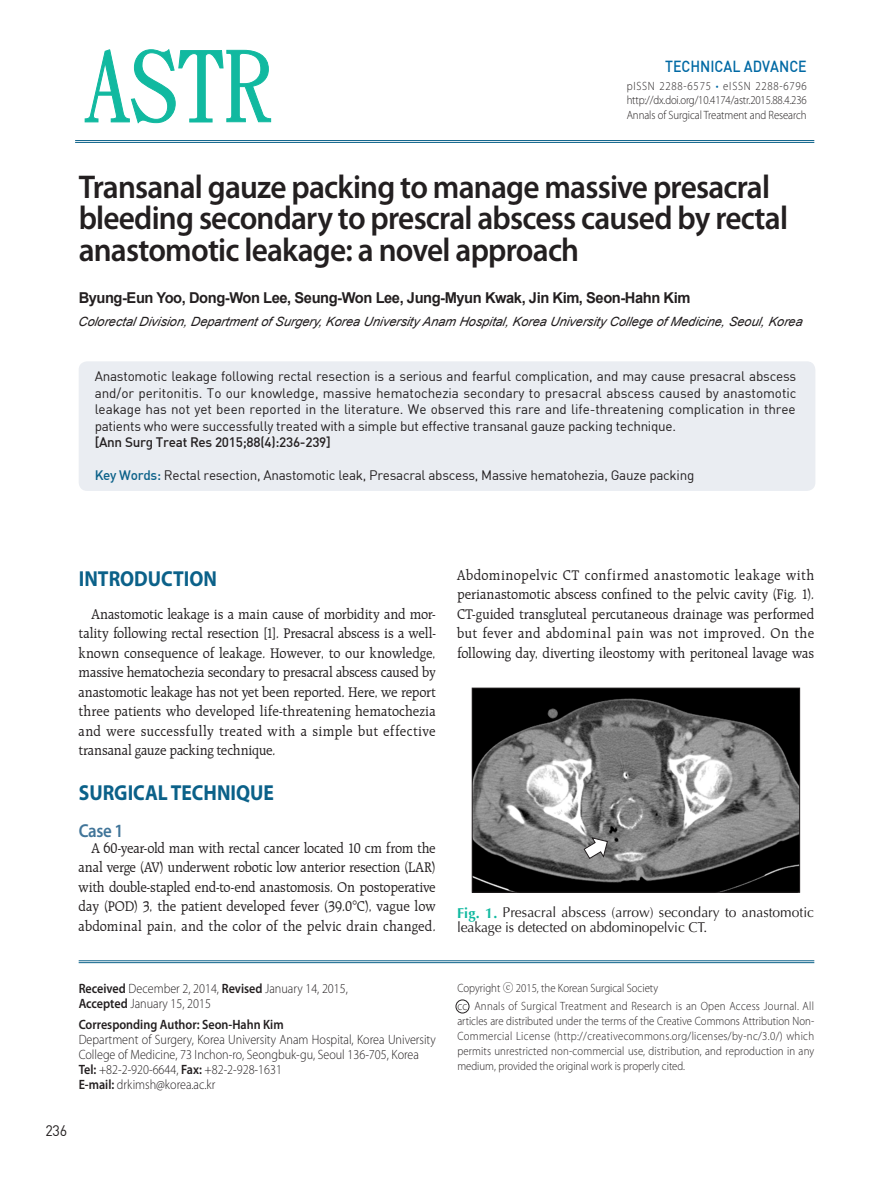
<style>
.page{position:relative;width:893px;height:1191px;background:#fff}
.page>*{position:absolute;margin:0;border:0;box-sizing:border-box;transform-origin:0 0}
.t1{font:600 33px/31.5px "Myriad Pro";letter-spacing:-.025em;color:#231f20;scale:.95 1}
.t2{font:700 21.75px "Myriad Pro";color:#0b6189;scale:.9 1}
.t3{font:600 18.75px "Myriad Pro";color:#417599;scale:.9 1}
.t4{font:15.75px "Dinmed";color:#0069a4;scale:.9 1}
.t5{font:15px/19.5px "Raleigh BT";letter-spacing:-.005em;color:#231f20;text-align:justify;scale:.94 1}
.t6{font:700 15px "Arial";letter-spacing:-.03em;color:#231f20}
.t7{font:15px "Dinreg";color:#231f20;scale:.95 1}
.t8{font:14.25px/15px "Optima LT Std";color:#231f20}
.t9{font:13.5px/16.5px "Dinreg";letter-spacing:-.02em;color:#231f20;text-align:justify}
.t10{font:300 13.5px/15px "Myriad Pro";color:#231f20;scale:.9 1}
.t11{font:13.5px "Dinmed";letter-spacing:-.02em;color:#231f20}
.t12{font:600 13.5px "Myriad Pro";color:#231f20;scale:.9 1}
.t13{font:italic 12.75px "Arial";color:#231f20}
.t14{font:300 12px/15px "Myriad Pro";color:#231f20;text-align:justify;scale:.9 1}
.t15{font:300 12px/18px "Myriad Pro";letter-spacing:.025em;color:#231f20;scale:.9 1}
.s1{font-size:12.45px;color:#0069a4}
.s2{font-family:"Dinmed";color:#0b6189}
.s3{font-weight:600}
.s4{font-weight:700;color:#11b9a0}
.s5{font-family:"Ymjo 420";font-weight:400}
</style>
<div class="page">
<svg style="left:84px;top:49px;width:188px;height:75px"></svg>
<hr style="left:75px;top:140px;width:739px;height:1px;background:#0b6189">
<hr style="left:75px;top:142px;width:739px;height:1px;background:#0b6189">
<div style="left:79px;top:361px;width:736px;height:130px;background:#eaedf2;border-radius:9px"></div>
<div style="left:456px;top:999px;width:13px;height:14px;border:1px solid #231f20;border-radius:50%"></div>
<hr style="left:79px;top:960px;width:735px;height:1px;background:#0b6189">
<hr style="left:79px;top:962px;width:735px;height:1px;background:#0b6189">
<img style="left:474px;top:690px;width:324px;height:200px">
<div style="left:472px;top:688px;width:328px;height:204px;border:1px solid #231f20"></div>
<svg style="left:583px;top:836px;width:25px;height:23px"></svg>
<p class="t4" style="left:665px;top:56px;width:159px">TECHNICAL ADVANCE</p>
<p class="t14" style="left:627px;top:78px;width:202px">pISSN 2288-6575 <span class="s1">•</span> eISSN 2288-6796 http://dx.doi.org/10.4174/astr.2015.88.4.236<br>Annals of Surgical Treatment and Research</p>
<h1 class="t1" style="left:79px;top:170px;width:748px">Transanal gauze packing to manage massive presacral bleeding secondary to prescral abscess caused by rectal anastomotic leakage: a novel approach</h1>
<p class="t6" style="left:79px;top:288px;width:613px">Byung-Eun Yoo, Dong-Won Lee, Seung-Won Lee, Jung-Myun Kwak, Jin Kim, Seon-Hahn Kim</p>
<p class="t13" style="left:78px;top:313px;width:729px">Colorectal Division,Department of Surgery,Korea University Anam Hospital,Korea University College of Medicine,Seoul,Korea</p>
<p class="t9" style="left:95px;top:368px;width:703px">Anastomotic leakage following rectal resection is a serious and fearful complication, and may cause presacral abscess and/or peritonitis. To our knowledge, massive hematochezia secondary to presacral abscess caused by anastomotic leakage has not yet been reported in the literature. We observed this rare and life-threatening complication in three patients who were successfully treated with a simple but effective transanal gauze packing technique.</p>
<p class="t11" style="left:95px;top:434px;width:238px">[Ann Surg Treat Res 2015;88(4):236-239]</p>
<p class="t9" style="left:95px;top:467px;width:601px"><span class="s2">Key Words:</span> Rectal resection, Anastomotic leak, Presacral abscess, Massive hematohezia, Gauze packing</p>
<h2 class="t2" style="left:79px;top:564px;width:155px">INTRODUCTION</h2>
<p class="t5" style="left:79px;top:604px;width:381px;text-indent:13px">Anastomotic leakage is a main cause of morbidity and mor&shy;tality following rectal resection [1]. Presacral abscess is a well&shy;known consequence of leakage. However, to our knowledge, massive hematochezia secondary to presacral abscess caused by anastomotic leakage has not yet been reported. Here, we report three patients who developed life-threatening hematochezia and were successfully treated with a simple but effective transanal gauze packing technique.</p>
<h2 class="t2" style="left:79px;top:778px;width:218px">SURGICAL TECHNIQUE</h2>
<p class="t3" style="left:79px;top:818px;width:51px">Case 1</p>
<p class="t5" style="left:79px;top:838px;width:381px;text-indent:13px">A 60-year-old man with rectal cancer located 10 cm from the anal verge (AV) underwent robotic low anterior resection (LAR) with double-stapled end-to-end anastomosis. On postoperative day (POD) 3, the patient developed fever (39.0°C), vague low abdominal pain, and the color of the pelvic drain changed.</p>
<p class="t10" style="left:79px;top:981px;width:301px"><span class="s3">Received</span> December 2, 2014, <span class="s3">Revised</span> January 14, 2015,<br><span class="s3">Accepted</span> January 15, 2015</p>
<p class="t12" style="left:79px;top:1015px;width:229px">Corresponding Author: Seon-Hahn Kim</p>
<p class="t10" style="left:79px;top:1032px;width:398px">Department of Surgery, Korea University Anam Hospital, Korea University College of Medicine, 73 Inchon-ro, Seongbuk-gu, Seoul 136-705, Korea <span class="s3">Tel:</span> +82-2-920-6644, <span class="s3">Fax:</span> +82-2-928-1631<br><span class="s3">E-mail:</span> drkimsh@korea.ac.kr</p>
<p class="t7" style="left:46px;top:1121px;width:24px">236</p>
<p class="t5" style="left:457px;top:565px;width:381px">Abdominopelvic CT confirmed anastomotic leakage with perianastomotic abscess confined to the pelvic cavity (Fig. 1).<br>CT-guided transgluteal percutaneous drainage was performed but fever and abdominal pain was not improved. On the following day, diverting ileostomy with peritoneal lavage was</p>
<p class="t8" style="left:457px;top:905px;width:359px"><span class="s4">Fig. 1.</span> Presacral abscess (arrow) secondary to anastomotic leakage is detected on abdominopelvic CT.</p>
<p class="t15" style="left:457px;top:978px;width:398px">Copyright <span class="s5">ⓒ</span> 2015, the Korean Surgical Society<br>cc Annals of Surgical Treatment and Research is an Open Access Journal. All</p>
<p class="t14" style="left:457px;top:1013px;width:398px">articles are distributed under the terms of the Creative Commons Attribution Non-Commercial License (http://creativecommons.org/licenses/by-nc/3.0/) which permits unrestricted non-commercial use, distribution, and reproduction in any medium, provided the original work is properly cited.</p>
</div>
